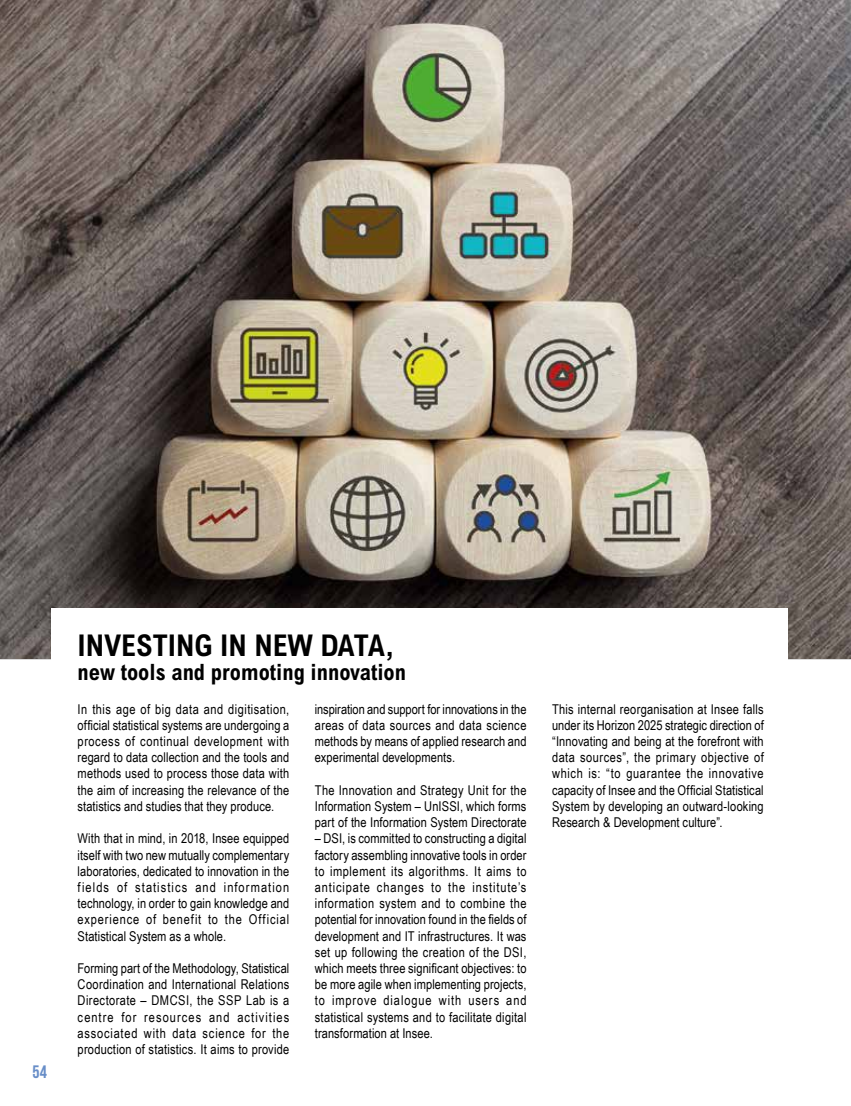
<style>
.page{position:relative;width:851px;height:1106px;background:#fff}
.page>*{position:absolute;margin:0;border:0;box-sizing:border-box;transform-origin:0 0}
.t1{font:700 condensed 30px "Arial";color:#000}
.t2{font:700 condensed 22.5px "Arial";color:#000}
.t3{font:700 18px "Bebas Neue";color:#688ec8}
.t4{font:13.5px/16.2px "Arial Narrow";letter-spacing:.01em;color:#000;text-align:justify}
</style>
<div class="page">
<img style="left:0;top:0;width:850px;height:658px">
<div style="left:51px;top:608px;width:736px;height:449px;background:#fff"></div>
<h3 class="t3" style="left:33px;top:1062px;width:16px">54</h3>
<h1 class="t1" style="left:78px;top:628px;width:319px">INVESTING IN NEW DATA,</h1>
<h2 class="t2" style="left:78px;top:659px;width:330px">new tools and promoting innovation</h2>
<p class="t4" style="left:78px;top:700px;width:213px">In this age of big data and digitisation, official statistical systems are undergoing a process of continual development with regard to data collection and the tools and methods used to process those data with the aim of increasing the relevance of the statistics and studies that they produce.</p>
<p class="t4" style="left:78px;top:830px;width:213px">With that in mind, in 2018, Insee equipped itself with two new mutually complementary laboratories, dedicated to innovation in the fields of statistics and information technology, in order to gain knowledge and experience of benefit to the Official Statistical System as a whole.</p>
<p class="t4" style="left:78px;top:959px;width:213px">Forming part of the Methodology, Statistical Coordination and International Relations Directorate – DMCSI, the SSP Lab is a centre for resources and activities associated with data science for the production of statistics. It aims to provide</p>
<p class="t4" style="left:315px;top:700px;width:213px">inspiration and support for innovations in the areas of data sources and data science methods by means of applied research and experimental developments.</p>
<p class="t4" style="left:315px;top:781px;width:213px">The Innovation and Strategy Unit for the Information System – UnISSI, which forms part of the Information System Directorate</p>
<p class="t4" style="left:315px;top:830px;width:213px">– DSI, is committed to constructing a digital factory assembling innovative tools in order to implement its algorithms. It aims to anticipate changes to the institute’s information system and to combine the potential for innovation found in the fields of development and IT infrastructures. It was set up following the creation of the DSI, which meets three significant objectives: to be more agile when implementing projects, to improve dialogue with users and statistical systems and to facilitate digital transformation at Insee.</p>
<p class="t4" style="left:552px;top:700px;width:213px">This internal reorganisation at Insee falls under its Horizon 2025 strategic direction of “Innovating and being at the forefront with data sources”, the primary objective of which is: “to guarantee the innovative capacity of Insee and the Official Statistical System by developing an outward-looking Research &amp; Development culture”.</p>
</div>
